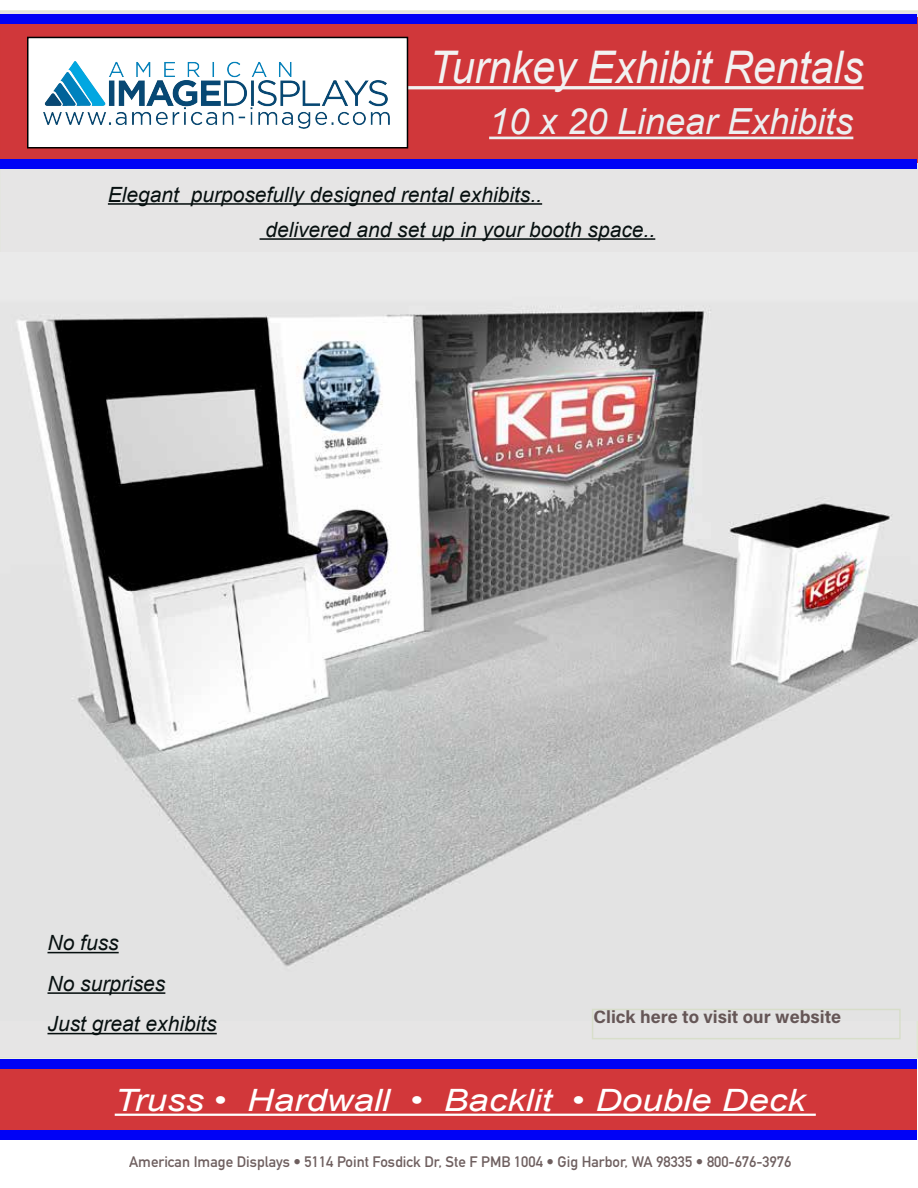
<style>
.page{position:relative;width:918px;height:1188px;background:#fff}
.page>*{position:absolute;margin:0;border:0;box-sizing:border-box;transform-origin:0 0}
.t1{font:italic 45px "Arial";color:#f2f2f2;scale:.92 1}
.t2{font:italic 36px "Arial";color:#ecf0f1}
.t3{font:italic 30.75px "Arial";color:#fff;scale:1.19 1}
.t4{font:italic 21px/40.5px "Arial";color:#071010}
.t5{font:18px "Acumin Variable Concept";letter-spacing:.06em;color:#240d0d}
.t6{font:700 15px "DIN Alternate";color:#240d0d}
</style>
<div class="page">
<div style="left:0;top:10px;width:918px;height:243px;background:#e6e5e5"></div>
<div style="left:0;top:18px;width:918px;height:145px;background:#d0373a"></div>
<svg style="left:0;top:1020px;width:918px;height:39px;background:#e5e4e3"></svg>
<hr style="left:406px;top:86px;width:457px;height:3px;background:#f2f2f2">
<hr style="left:489px;top:137px;width:364px;height:2px;background:#ecf0f1">
<img style="left:0;top:253px;width:918px;height:767px">
<div style="left:0;top:14px;width:916px;height:10px;background:#0002f6"></div>
<div style="left:1px;top:159px;width:916px;height:10px;background:#0002f6"></div>
<div style="left:1px;top:1131px;width:916px;height:9px;background:#0002f6"></div>
<div style="left:1px;top:1059px;width:916px;height:10px;background:#0002f6"></div>
<div style="left:1px;top:1069px;width:916px;height:61px;background:#d2373a"></div>
<hr style="left:115px;top:1114px;width:701px;height:2px;background:#fff">
<hr style="left:260px;top:238px;width:395px;height:2px;background:#071010">
<hr style="left:108px;top:203px;width:434px;height:2px;background:#071010">
<hr style="left:48px;top:952px;width:71px;height:1px;background:#071010">
<hr style="left:48px;top:992px;width:117px;height:2px;background:#071010">
<hr style="left:48px;top:1033px;width:169px;height:1px;background:#071010">
<div style="left:28px;top:37px;width:379px;height:111px;background:#fff"></div>
<div style="left:27px;top:37px;width:381px;height:111px;border:2px solid #000"></div>
<div style="left:592px;top:1009px;width:309px;height:30px;border:2px solid #d1dbbd"></div>
<img style="left:43px;top:61px;width:347px;height:67px">
<h1 class="t1" style="left:429px;top:38px;width:473px">Turnkey Exhibit Rentals</h1>
<h2 class="t2" style="left:489px;top:98px;width:366px">10 x 20 Linear Exhibits</h2>
<p class="t4" style="left:108px;top:174px;width:436px">Elegant purposefully designed rental exhibits..</p>
<p class="t4" style="left:265px;top:210px;width:391px">delivered and set up in your booth space..</p>
<p class="t4" style="left:48px;top:923px;width:171px">No fuss<br>No surprises<br>Just great exhibits</p>
<p class="t5" style="left:593px;top:1005px;width:248px">Click here to visit our website</p>
<h3 class="t3" style="left:115px;top:1081px;width:582px">Truss • Hardwall • Backlit • Double Deck</h3>
<p class="t6" style="left:129px;top:1151px;width:664px">American Image Displays • 5114 Point Fosdick Dr, Ste F PMB 1004 • Gig Harbor, WA 98335 • 800-676-3976</p>
</div>
